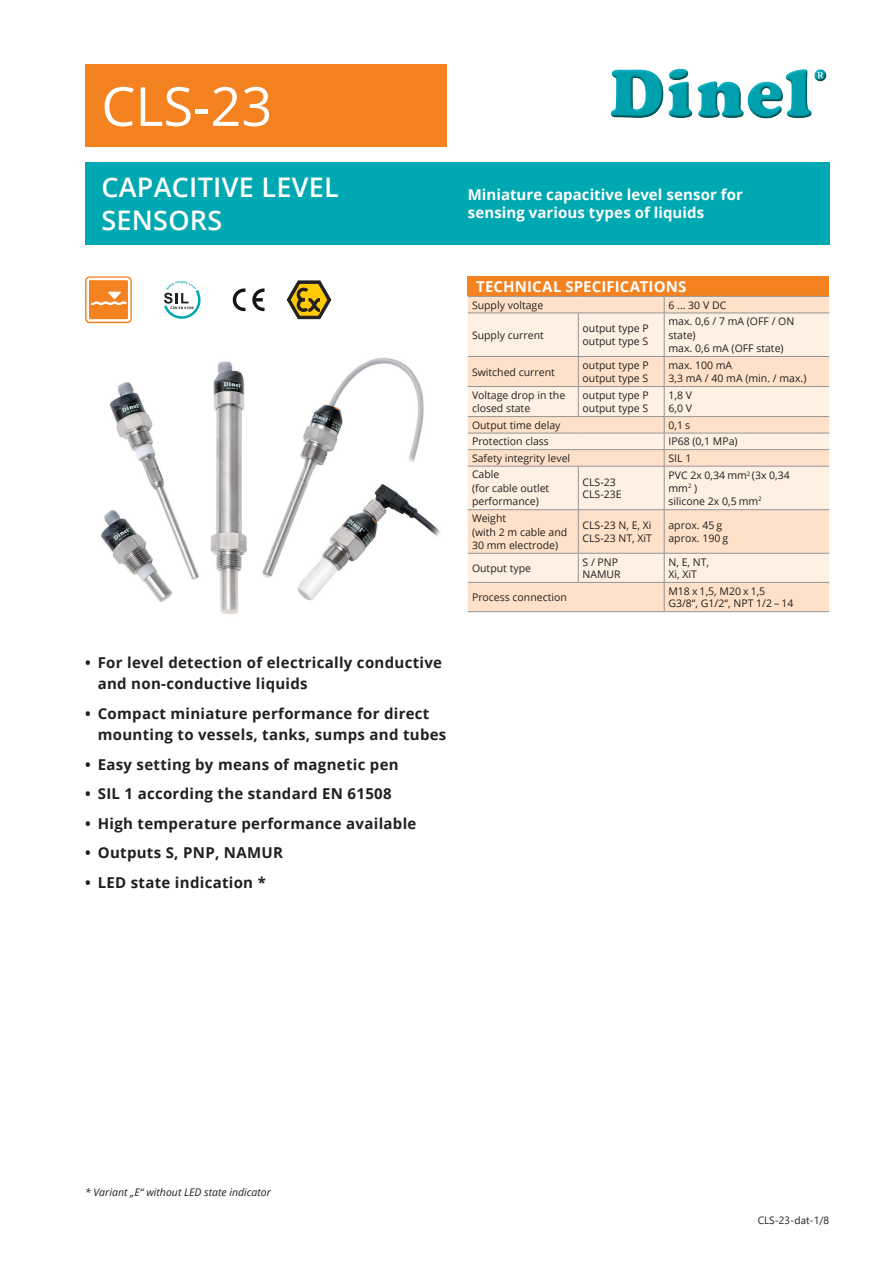
<style>
.page{position:relative;width:893px;height:1263px;background:#fff}
.page>*{position:absolute;margin:0;border:0;box-sizing:border-box;transform-origin:0 0}
.t1{font:54px "Open Sans";color:#fff}
.t2{font:600 27px/32.4px "Open Sans";letter-spacing:.01em;color:#fff}
.t3{font:700 15px/21px "Open Sans";letter-spacing:.02em;color:#231f20}
.t4{font:700 15px/18px "Open Sans";letter-spacing:.005em;color:#fff}
.t5{font:10.5px/13.5px "Open Sans";color:#231f20}
.t6{font:italic 10.5px "Open Sans";color:#231f20}
.t7{font:10.5px "Segoe UI";color:#231f20}
</style>
<div class="page">
<div style="left:85px;top:162px;width:744px;height:82px;background:#00a8b1"></div>
<div style="left:85px;top:64px;width:361px;height:83px;background:#f58220"></div>
<img style="left:610px;top:68px;width:217px;height:51px">
<div style="left:468px;top:276px;width:361px;height:20px;background:#f58220"></div>
<div style="left:468px;top:297px;width:361px;height:314px;background:#fee1c8"></div>
<svg style="left:468px;top:314px;width:361px;height:268px;background:#fde9d7"></svg>
<hr style="left:468px;top:611px;width:110px;height:1px;background:#939598">
<hr style="left:578px;top:611px;width:86px;height:1px;background:#939598">
<hr style="left:664px;top:611px;width:165px;height:1px;background:#939598">
<hr style="left:468px;top:296px;width:110px;height:1px;background:#939598">
<hr style="left:578px;top:296px;width:86px;height:1px;background:#939598">
<hr style="left:664px;top:296px;width:165px;height:1px;background:#939598">
<svg style="left:664px;top:297px;width:1px;height:16px"></svg>
<hr style="left:468px;top:313px;width:110px;height:1px;background:#939598">
<hr style="left:578px;top:313px;width:86px;height:1px;background:#939598">
<hr style="left:578px;top:313px;width:1px;height:43px;background:#939598">
<hr style="left:664px;top:313px;width:165px;height:1px;background:#939598">
<hr style="left:664px;top:313px;width:1px;height:43px;background:#939598">
<hr style="left:468px;top:356px;width:110px;height:1px;background:#939598">
<hr style="left:578px;top:356px;width:86px;height:1px;background:#939598">
<hr style="left:664px;top:356px;width:165px;height:1px;background:#939598">
<hr style="left:468px;top:386px;width:110px;height:1px;background:#939598">
<hr style="left:578px;top:386px;width:86px;height:1px;background:#939598">
<svg style="left:578px;top:357px;width:1px;height:59px"></svg>
<hr style="left:664px;top:386px;width:165px;height:1px;background:#939598">
<hr style="left:468px;top:416px;width:110px;height:1px;background:#939598">
<hr style="left:578px;top:416px;width:86px;height:1px;background:#939598">
<hr style="left:664px;top:416px;width:165px;height:1px;background:#939598">
<hr style="left:468px;top:433px;width:110px;height:1px;background:#939598">
<hr style="left:578px;top:433px;width:86px;height:1px;background:#939598">
<hr style="left:664px;top:433px;width:165px;height:1px;background:#939598">
<hr style="left:468px;top:449px;width:110px;height:1px;background:#939598">
<hr style="left:578px;top:449px;width:86px;height:1px;background:#939598">
<hr style="left:664px;top:449px;width:165px;height:1px;background:#939598">
<svg style="left:664px;top:357px;width:1px;height:109px"></svg>
<hr style="left:468px;top:466px;width:110px;height:1px;background:#939598">
<hr style="left:578px;top:466px;width:86px;height:1px;background:#939598">
<hr style="left:578px;top:466px;width:1px;height:43px;background:#939598">
<hr style="left:664px;top:466px;width:165px;height:1px;background:#939598">
<hr style="left:664px;top:466px;width:1px;height:43px;background:#939598">
<hr style="left:468px;top:509px;width:110px;height:1px;background:#939598">
<hr style="left:578px;top:509px;width:86px;height:1px;background:#939598">
<hr style="left:578px;top:510px;width:1px;height:43px;background:#939598">
<hr style="left:664px;top:509px;width:165px;height:1px;background:#939598">
<hr style="left:664px;top:510px;width:1px;height:43px;background:#939598">
<hr style="left:468px;top:553px;width:110px;height:1px;background:#939598">
<hr style="left:578px;top:553px;width:86px;height:1px;background:#939598">
<svg style="left:578px;top:554px;width:1px;height:28px"></svg>
<hr style="left:664px;top:553px;width:165px;height:1px;background:#939598">
<hr style="left:468px;top:582px;width:110px;height:1px;background:#939598">
<hr style="left:578px;top:582px;width:86px;height:1px;background:#939598">
<hr style="left:664px;top:582px;width:165px;height:1px;background:#939598">
<svg style="left:664px;top:554px;width:1px;height:57px"></svg>
<svg style="left:164px;top:281px;width:37px;height:38px"></svg>
<img style="left:101px;top:358px;width:340px;height:257px">
<svg style="left:233px;top:288px;width:12px;height:23px"></svg>
<svg style="left:252px;top:288px;width:12px;height:23px"></svg>
<svg style="left:287px;top:281px;width:44px;height:38px"></svg>
<div style="left:85px;top:276px;width:47px;height:47px;background:#f58220;border-radius:5px"></div>
<div style="left:86px;top:278px;width:44px;height:44px;border:2px solid #fff;border-radius:2px"></div>
<svg style="left:91px;top:291px;width:38px;height:15px"></svg>
<h1 class="t1" style="left:101px;top:69px;width:172px">CLS-23</h1>
<h2 class="t2" style="left:101px;top:171px;width:239px">CAPACITIVE LEVEL<br>SENSORS</h2>
<h3 class="t4" style="left:468px;top:185px;width:277px">Miniature capacitive level sensor for sensing various types of liquids</h3>
<h3 class="t3" style="left:98px;top:652px;width:346px;text-indent:-13px">• For level detection of electrically conductive and non-conductive liquids</h3>
<h3 class="t3" style="left:98px;top:703px;width:350px;text-indent:-13px">• Compact miniature performance for direct mounting to vessels, tanks, sumps and tubes</h3>
<h3 class="t3" style="left:85px;top:753px;width:315px">• Easy setting by means of magnetic pen</h3>
<h3 class="t3" style="left:85px;top:783px;width:308px">• SIL 1 according the standard EN 61508</h3>
<h3 class="t3" style="left:85px;top:812px;width:333px">• High temperature performance available</h3>
<h3 class="t3" style="left:85px;top:842px;width:200px">• Outputs S, PNP, NAMUR</h3>
<h3 class="t3" style="left:85px;top:871px;width:182px">• LED state indication *</h3>
<h3 class="t4" style="left:476px;top:277px;width:212px">TECHNICAL SPECIFICATIONS</h3>
<p class="t5" style="left:472px;top:298px;width:73px">Supply voltage</p>
<p class="t5" style="left:668px;top:298px;width:59px">6 ... 30 V DC</p>
<p class="t5" style="left:472px;top:328px;width:73px">Supply current</p>
<p class="t5" style="left:583px;top:321px;width:68px">output type P output type S</p>
<p class="t5" style="left:668px;top:314px;width:127px">max. 0,6 / 7 mA (OFF / ON state)<br>max. 0,6 mA (OFF state)</p>
<p class="t5" style="left:472px;top:365px;width:84px">Switched current</p>
<p class="t5" style="left:583px;top:358px;width:68px">output type P output type S</p>
<p class="t5" style="left:668px;top:358px;width:140px">max. 100 mA<br>3,3 mA / 40 mA (min. / max.)</p>
<p class="t5" style="left:472px;top:388px;width:95px">Voltage drop in the closed state</p>
<p class="t5" style="left:583px;top:388px;width:68px">output type P output type S</p>
<p class="t5" style="left:668px;top:389px;width:25px;line-height:12.6px">1,8 V<br>6,0 V</p>
<p class="t5" style="left:472px;top:418px;width:90px">Output time delay</p>
<p class="t5" style="left:668px;top:418px;width:23px">0,1 s</p>
<p class="t5" style="left:472px;top:435px;width:78px">Protection class</p>
<p class="t5" style="left:668px;top:435px;width:71px">IP68 (0,1 MPa)</p>
<p class="t5" style="left:472px;top:451px;width:100px">Safety integrity level</p>
<p class="t5" style="left:668px;top:451px;width:24px">SIL 1</p>
<p class="t5" style="left:472px;top:468px;width:79px">Cable<br>(for cable outlet performance)</p>
<p class="t5" style="left:583px;top:475px;width:41px;line-height:12.6px">CLS-23<br>CLS-23E</p>
<p class="t5" style="left:668px;top:469px;width:123px;line-height:12.6px">PVC 2x 0,34 mm<sup>2</sup> (3x 0,34 mm<sup>2</sup> )<br>silicone 2x 0,5 mm<sup>2</sup></p>
<p class="t5" style="left:472px;top:511px;width:97px">Weight<br>(with 2 m cable and<br>30 mm electrode)</p>
<p class="t5" style="left:583px;top:519px;width:71px;line-height:12.6px">CLS-23 N, E, Xi<br>CLS-23 NT, XiT</p>
<p class="t5" style="left:668px;top:519px;width:61px;line-height:12.6px">aprox. 45 g aprox. 190 g</p>
<p class="t5" style="left:472px;top:561px;width:60px">Output type</p>
<p class="t5" style="left:583px;top:555px;width:40px;line-height:12.6px">S / PNP<br>NAMUR</p>
<p class="t5" style="left:668px;top:555px;width:42px;line-height:12.6px">N, E, NT,<br>Xi, XiT</p>
<p class="t5" style="left:472px;top:590px;width:96px">Process connection</p>
<p class="t5" style="left:668px;top:584px;width:127px;line-height:12.8px">M18 x 1,5, M20 x 1,5<br>G3/8“, G1/2“, NPT 1/2 – 14</p>
<p class="t6" style="left:85px;top:1185px;width:187px">* Variant „E“ without LED state indicator</p>
<p class="t7" style="left:758px;top:1211px;width:73px">CLS-23-dat-1/8</p>
</div>
